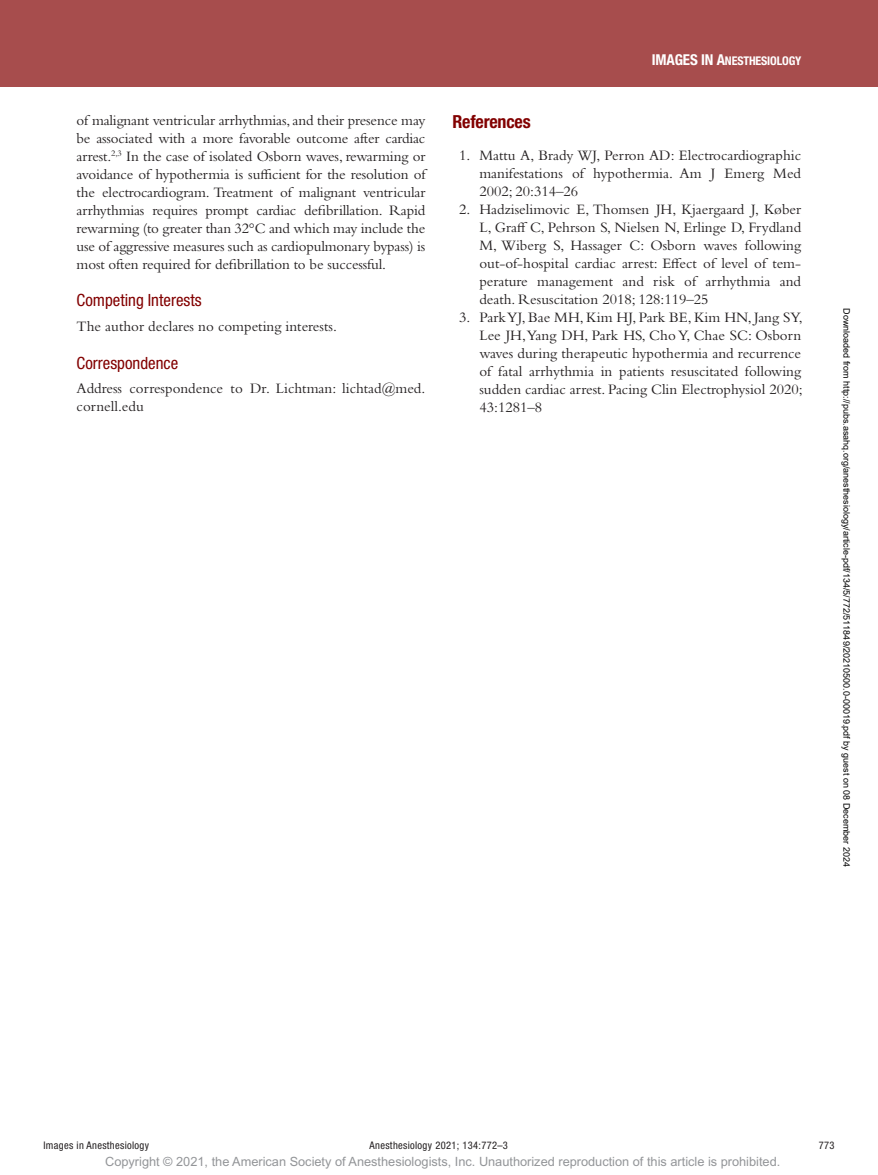
<style>
.page{position:relative;width:878px;height:1175px;background:#fff}
.page>*{position:absolute;margin:0;border:0;box-sizing:border-box;transform-origin:0 0}
.t1{font:700 condensed 18px "Helvetica Neue LT Std";letter-spacing:-.01em;color:#820101}
.t2{font:condensed 16.8px "Helvetica Neue LT Std";color:#820101}
.t3{font:15px/18px "Bembo Std";color:#231f20;text-align:justify}
.t4{font:12.75px "Arial MT Std";color:#939598}
.t5{font:12px "Helvetica Neue LT Std Bd Cn SC800";letter-spacing:-.015em;color:#fff}
.t6{font:condensed 10.5px "Helvetica Neue LT Std";letter-spacing:.03em;color:#231f20}
.t7{font:9px "Arial";color:#000}
.s1{font-family:"Helvetica Neue LT Std";font-weight:700;font-stretch:condensed;font-size:15px}
</style>
<div class="page">
<div style="left:0;top:0;width:878px;height:86px;background:#a74d4d"></div>
<p class="t3" style="left:77px;top:111px;width:350px">of malignant ventricular arrhythmias, and their presence may be associated with a more favorable outcome after cardiac arrest.<sup>2,3</sup> In the case of isolated Osborn waves, rewarming or avoidance of hypothermia is sufficient for the resolution of the electrocardiogram. Treatment of malignant ventricular arrhythmias requires prompt cardiac defibrillation. Rapid rewarming (to greater than 32°C and which may include the use of aggressive measures such as cardiopulmonary bypass) is most often required for defibrillation to be successful.</p>
<p class="t2" style="left:77px;top:291px;width:126px">Competing Interests</p>
<p class="t3" style="left:77px;top:317px;width:262px">The author declares no competing interests.</p>
<p class="t2" style="left:77px;top:353px;width:103px">Correspondence</p>
<p class="t3" style="left:77px;top:379px;width:350px">Address correspondence to Dr. Lichtman: lichtad@med. cornell.edu</p>
<p class="t5" style="left:652px;top:53px;width:151px"><span class="s1">IMAGES IN A</span>NESTHESIOLOGY</p>
<p class="t1" style="left:452px;top:110px;width:80px">References</p>
<p class="t3" style="left:479px;top:146px;width:323px;text-indent:-20px">1. Mattu A, Brady WJ, Perron AD: Electrocardiographic manifestations of hypothermia. Am J Emerg Med 2002; 20:314–26</p>
<p class="t3" style="left:479px;top:200px;width:323px;text-indent:-20px">2. Hadziselimovic E, Thomsen JH, Kjaergaard J, Køber L, Graff C, Pehrson S, Nielsen N, Erlinge D, Frydland M, Wiberg S, Hassager C: Osborn waves following out-of-hospital cardiac arrest: Effect of level of tem&shy;perature management and risk of arrhythmia and death. Resuscitation 2018; 128:119–25</p>
<p class="t3" style="left:479px;top:308px;width:325px;text-indent:-20px">3. Park YJ, Bae MH, Kim HJ, Park BE, Kim HN, Jang SY, Lee JH,Yang DH, Park HS, Cho Y, Chae SC: Osborn waves during therapeutic hypothermia and recurrence of fatal arrhythmia in patients resuscitated following sudden cardiac arrest. Pacing Clin Electrophysiol 2020; 43:1281–8</p>
<p class="t7" style="left:850px;top:308px;width:560px;rotate:90deg">Downloaded from http://pubs.asahq.org/anesthesiology/article-pdf/134/5/772/511849/20210500.0-00019.pdf by guest on 08 December 2024</p>
<p class="t6" style="left:44px;top:1139px;width:107px">Images in Anesthesiology</p>
<p class="t6" style="left:369px;top:1139px;width:140px">Anesthesiology 2021; 134:772–3</p>
<p class="t6" style="left:818px;top:1139px;width:17px">773</p>
<p class="t4" style="left:105px;top:1154px;width:676px">Copyright © 2021, the American Society of Anesthesiologists, Inc. Unauthorized reproduction of this article is prohibited.</p>
</div>
